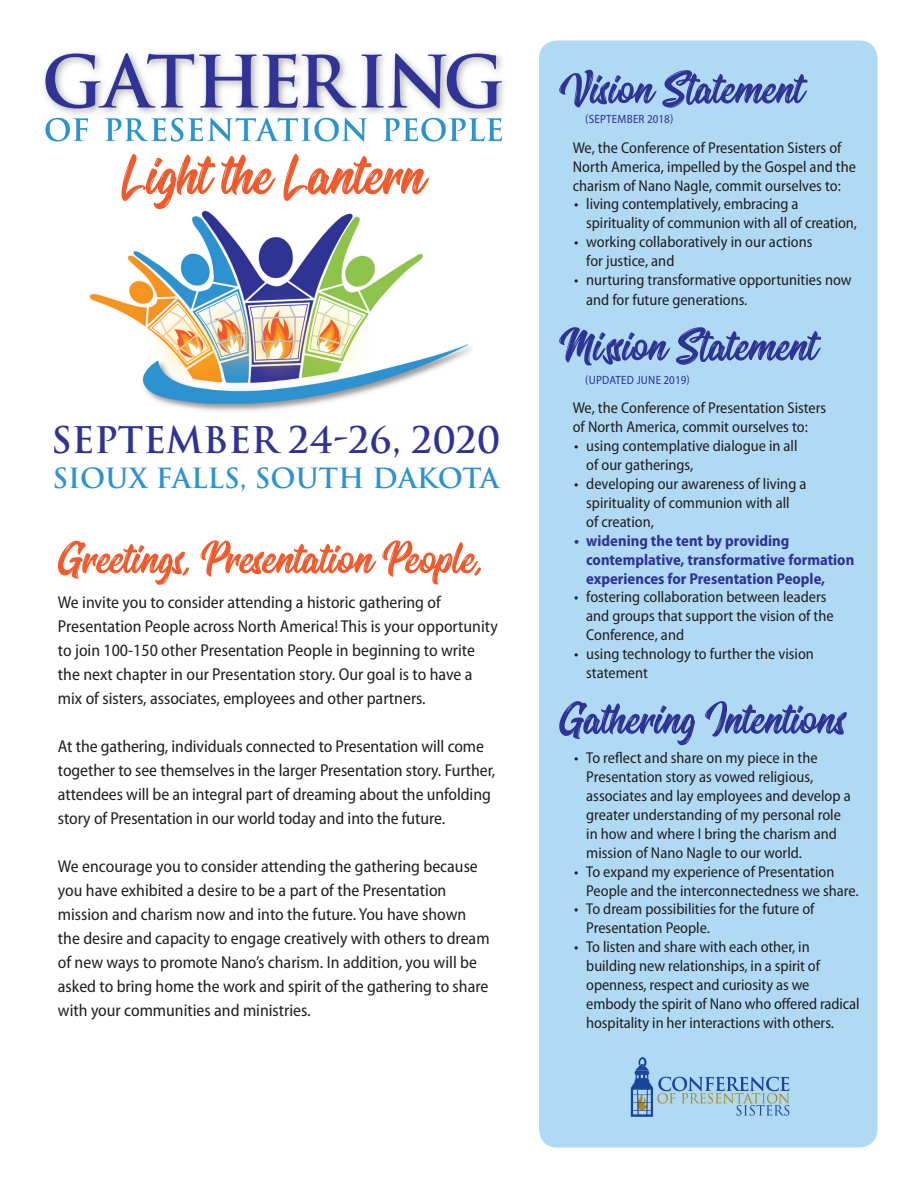
<style>
.page{position:relative;width:918px;height:1188px;background:#fff}
.page>*{position:absolute;margin:0;border:0;box-sizing:border-box;transform-origin:0 0}
.t1{font:73.95px "Oraqle Script";color:#ef5b2c}
.t2{font:57px "Oraqle Script";color:#2f3393}
.t3{font:57px "Oraqle Script";color:#ef5b2c}
.t4{font:700 35.7px "Trajan";color:#2f3393}
.t5{font:700 27.15px "Trajan";color:#2d93d0}
.t6{font:semi-condensed 17.25px/24px "Myriad Pro";color:#231f20}
.t7{font:semi-condensed 15.75px/18.9px "Myriad Pro";color:#231f20}
.t8{font:700 semi-condensed 15.75px/18.9px "Myriad Pro";color:#2f3393}
.t9{font:semi-condensed 12px "Myriad Pro";letter-spacing:.02em;color:#2f3393}
</style>
<div class="page">
<img style="left:89px;top:210px;width:382px;height:201px">
<img style="left:44px;top:52px;width:461px;height:90px">
<div style="left:539px;top:40px;width:339px;height:1108px;background:#b0daf3;border-radius:18px"></div>
<img style="left:630px;top:1057px;width:160px;height:60px">
<p class="t1" style="left:123px;top:139px;width:303px">l ight the l antern</p>
<p class="t4" style="left:51px;top:418px;width:451px">SEPTEMBER 24-26, 2020</p>
<p class="t5" style="left:52px;top:461px;width:448px">SIOUX FALLS, SOUTH DAKOTA</p>
<p class="t3" style="left:58px;top:530px;width:426px">Greetings, Presentation People,</p>
<p class="t6" style="left:58px;top:590px;width:441px">We invite you to consider attending a historic gathering of Presentation People across North America! This is your opportunity to join 100-150 other Presentation People in beginning to write the next chapter in our Presentation story. Our goal is to have a mix of sisters, associates, employees and other partners.</p>
<p class="t6" style="left:58px;top:734px;width:439px">At the gathering, individuals connected to Presentation will come together to see themselves in the larger Presentation story. Further, attendees will be an integral part of dreaming about the unfolding story of Presentation in our world today and into the future.</p>
<p class="t6" style="left:58px;top:854px;width:433px">We encourage you to consider attending the gathering because you have exhibited a desire to be a part of the Presentation mission and charism now and into the future. You have shown the desire and capacity to engage creatively with others to dream of new ways to promote Nano’s charism. In addition, you will be asked to bring home the work and spirit of the gathering to share with your communities and ministries.</p>
<p class="t2" style="left:559px;top:61px;width:244px">Vision Statement</p>
<p class="t9" style="left:585px;top:112px;width:90px">(SEPTEMBER 2018)</p>
<p class="t7" style="left:573px;top:138px;width:285px">We, the Conference of Presentation Sisters of<br>North America, impelled by the Gospel and the charism of Nano Nagle, commit ourselves to:</p>
<p class="t7" style="left:586px;top:194px;width:272px;text-indent:-12px">• living contemplatively, embracing a spirituality of communion with all of creation,</p>
<p class="t7" style="left:586px;top:232px;width:228px;text-indent:-12px">• working collaboratively in our actions for justice, and</p>
<p class="t7" style="left:586px;top:270px;width:267px;line-height:19.8px;text-indent:-12px">• nurturing transformative opportunities now and for future generations.</p>
<p class="t2" style="left:559px;top:318px;width:258px">Mission Statement</p>
<p class="t9" style="left:585px;top:372px;width:106px">(UPDATED JUNE 2019)</p>
<p class="t7" style="left:573px;top:398px;width:255px">We, the Conference of Presentation Sisters of North America, commit ourselves to:</p>
<p class="t7" style="left:586px;top:436px;width:213px;text-indent:-12px">• using contemplative dialogue in all of our gatherings,</p>
<p class="t7" style="left:586px;top:474px;width:222px;text-indent:-12px">• developing our awareness of living a spirituality of communion with all<br>of creation,</p>
<p class="t8" style="left:586px;top:531px;width:270px;text-indent:-12px">• widening the tent by providing contemplative, transformative formation experiences for Presentation People,</p>
<p class="t7" style="left:586px;top:587px;width:249px;text-indent:-12px">• fostering collaboration between leaders and groups that support the vision of the<br>Conference, and</p>
<p class="t7" style="left:586px;top:644px;width:229px;text-indent:-12px">• using technology to further the vision statement</p>
<p class="t2" style="left:559px;top:691px;width:287px">Gathering Intentions</p>
<p class="t7" style="left:586px;top:748px;width:266px;text-indent:-12px">• To reflect and share on my piece in the Presentation story as vowed religious, associates and lay employees and develop a greater understanding of my personal role in how and where I bring the charism and mission of Nano Nagle to our world.</p>
<p class="t7" style="left:586px;top:862px;width:274px;text-indent:-12px">• To expand my experience of Presentation<br>People and the interconnectedness we share.</p>
<p class="t7" style="left:586px;top:899px;width:230px;text-indent:-12px">• To dream possibilities for the future of<br>Presentation People.</p>
<p class="t7" style="left:586px;top:937px;width:275px;text-indent:-12px">• To listen and share with each other, in building new relationships, in a spirit of openness, respect and curiosity as we embody the spirit of Nano who offered radical hospitality in her interactions with others.</p>
</div>
